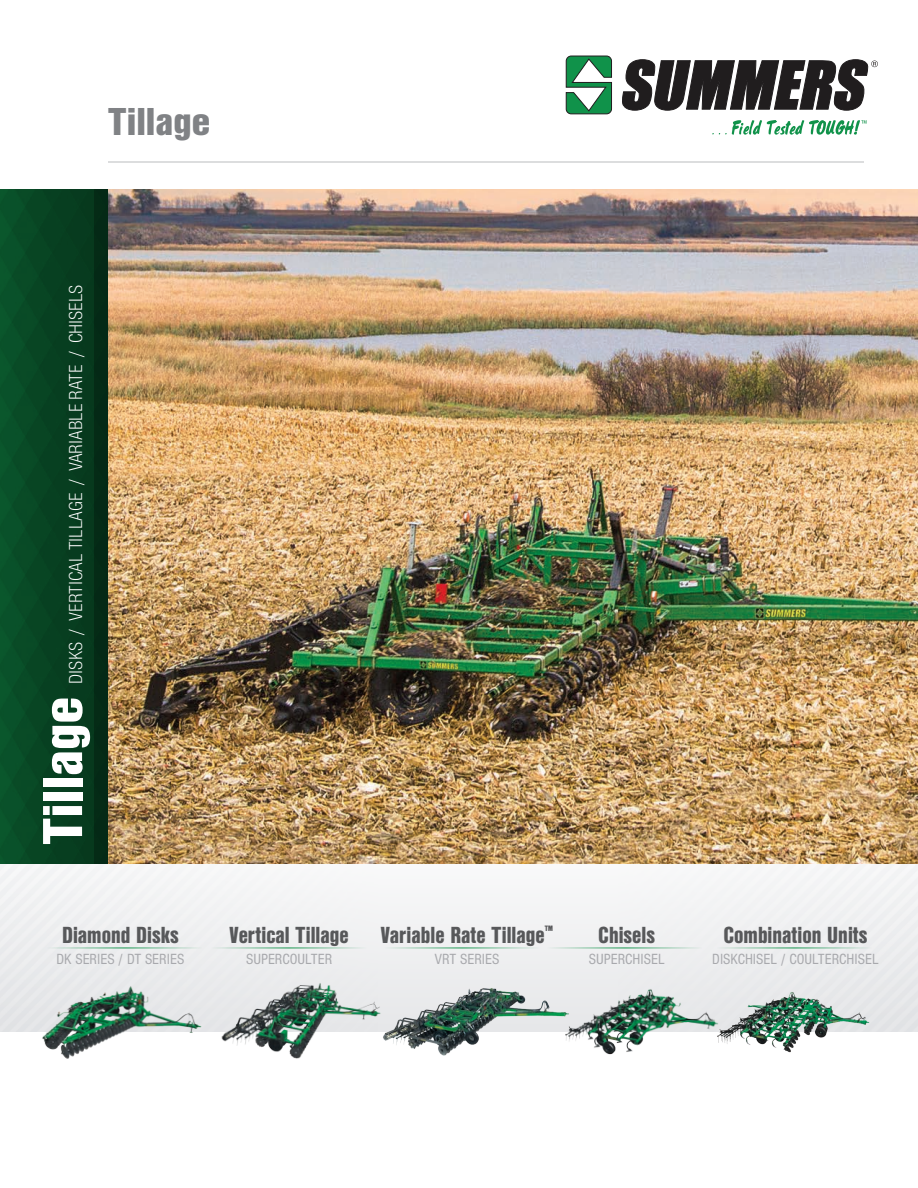
<style>
.page{position:relative;width:918px;height:1188px;background:#fff}
.page>*{position:absolute;margin:0;border:0;box-sizing:border-box;transform-origin:0 0}
.Headline{font:58.5px "Nimbus San TOT Bla Con";color:#fff}
.t1{font:40.5px "Nimbus San TOT Bla Con";color:#808285}
.t2{font:24.15px "Nimbus San DOT Bla Con";color:#57585a}
.Headline-2{font:19.5px "Nimbus San DOT Lig Con";color:#fff}
.t3{font:15.3px "Nimbus San DOT Reg Con";color:#a8a9ad}
</style>
<div class="page">
<hr style="left:46px;top:948px;width:156px;height:1px;background:#12934a">
<hr style="left:211px;top:948px;width:156px;height:1px;background:#12934a">
<hr style="left:384px;top:948px;width:156px;height:1px;background:#12934a">
<hr style="left:546px;top:948px;width:157px;height:1px;background:#12934a">
<hr style="left:716px;top:948px;width:156px;height:1px;background:#12934a">
<img style="left:721px;top:989px;width:153px;height:64px">
<img style="left:220px;top:976px;width:160px;height:83px">
<img style="left:579px;top:980px;width:142px;height:75px">
<img style="left:41px;top:983px;width:162px;height:76px">
<img style="left:380px;top:968px;width:199px;height:88px">
<img style="left:108px;top:189px;width:810px;height:675px">
<img style="left:0;top:189px;width:94px;height:675px">
<div style="left:94px;top:189px;width:14px;height:675px;background:#042916"></div>
<hr style="left:108px;top:161px;width:756px;height:2px;background:#d1d2d4">
<svg style="left:566px;top:56px;width:46px;height:59px"></svg>
<svg style="left:622px;top:59px;width:256px;height:52px"></svg>
<svg style="left:712px;top:120px;width:154px;height:15px"></svg>
<p class="t1" style="left:108px;top:99px;width:104px">Tillage</p>
<p class="Headline-2" style="left:65px;top:684px;width:401px;rotate:-90deg">DISKS / VERTICAL TILLAGE / VARIABLE RATE / CHISELS</p>
<p class="Headline" style="left:30px;top:845px;width:150px;rotate:-90deg">Tillage</p>
<p class="t2" style="left:62px;top:921px;width:118px">Diamond Disks</p>
<p class="t3" style="left:57px;top:950px;width:129px">DK SERIES / DT SERIES</p>
<p class="t2" style="left:230px;top:921px;width:121px">Vertical Tillage</p>
<p class="t3" style="left:246px;top:950px;width:88px">SUPERCOULTER</p>
<p class="t2" style="left:381px;top:921px;width:174px">Variable Rate Tillage<sup>™</sup></p>
<p class="t3" style="left:434px;top:950px;width:67px">VRT SERIES</p>
<p class="t2" style="left:598px;top:921px;width:59px">Chisels</p>
<p class="t3" style="left:589px;top:950px;width:77px">SUPERCHISEL</p>
<p class="t2" style="left:723px;top:921px;width:146px">Combination Units</p>
<p class="t3" style="left:712px;top:950px;width:168px">DISKCHISEL / COULTERCHISEL</p>
</div>
